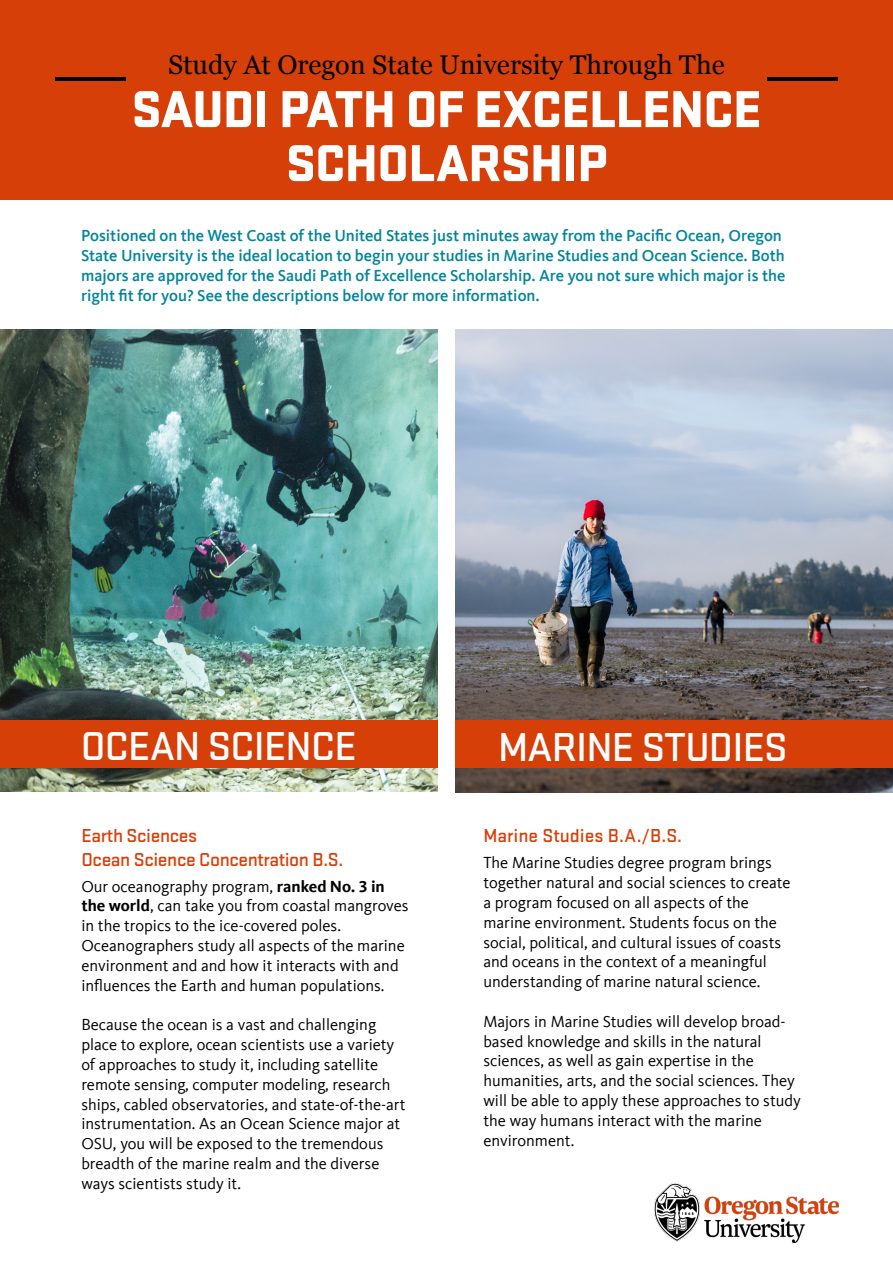
<style>
.page{position:relative;width:893px;height:1263px;background:#fff}
.page>*{position:absolute;margin:0;border:0;box-sizing:border-box;transform-origin:0 0}
.t1{font:900 54px/54px "Stratum 2";letter-spacing:-.02em;color:#fff;text-align:center}
.t2{font:500 42px "Stratum 2";letter-spacing:-.02em;color:#fff}
.t3{font:27px "Georgia";color:#000}
.t4{font:500 19.5px "Stratum 2";letter-spacing:-.02em;color:#d73f09}
.t5{font:500 19.5px "Stratum 2";color:#d73f09}
.t6{font:16.5px/19.8px "Kievit Offc";color:#000}
.t7{font:500 16.5px/19.8px "Kievit Offc";color:#00859b}
.s1{font-weight:700}
</style>
<div class="page">
<div style="left:0;top:0;width:893px;height:200px;background:#d73f09"></div>
<hr style="left:768px;top:78px;width:70px;height:3px;background:#000">
<hr style="left:55px;top:78px;width:70px;height:3px;background:#000">
<img style="left:0;top:330px;width:437px;height:461px">
<img style="left:455px;top:330px;width:438px;height:463px">
<div style="left:0;top:720px;width:437px;height:48px;background:#d73f09"></div>
<div style="left:455px;top:720px;width:438px;height:48px;background:#d73f09"></div>
<img style="left:655px;top:1183px;width:184px;height:59px">
<p class="t3" style="left:168px;top:45px;width:558px">Study At Oregon State University Through The</p>
<p class="t1" style="left:131px;top:79px;width:632px">SAUDI PATH OF EXCELLENCE<br>SCHOLARSHIP</p>
<p class="t7" style="left:81px;top:226px;width:706px">Positioned on the West Coast of the United States just minutes away from the Pacific Ocean, Oregon State University is the ideal location to begin your studies in Marine Studies and Ocean Science. Both majors are approved for the Saudi Path of Excellence Scholarship. Are you not sure which major is the right fit for you? See the descriptions below for more information.</p>
<p class="t2" style="left:81px;top:718px;width:277px">OCEAN SCIENCE</p>
<p class="t2" style="left:498px;top:719px;width:291px">MARINE STUDIES</p>
<p class="t4" style="left:81px;top:823px;width:117px">Earth Sciences</p>
<p class="t4" style="left:81px;top:846px;width:264px">Ocean Science Concentration B.S.</p>
<p class="t6" style="left:81px;top:876px;width:329px">Our oceanography program, <span class="s1">ranked No. 3 in the world</span>, can take you from coastal mangroves in the tropics to the ice-covered poles.<br>Oceanographers study all aspects of the marine environment and and how it interacts with and influences the Earth and human populations.</p>
<p class="t6" style="left:81px;top:1015px;width:326px">Because the ocean is a vast and challenging place to explore, ocean scientists use a variety of approaches to study it, including satellite remote sensing, computer modeling, research ships, cabled observatories, and state-of-the-art instrumentation. As an Ocean Science major at OSU, you will be exposed to the tremendous breadth of the marine realm and the diverse ways scientists study it.</p>
<p class="t5" style="left:483px;top:823px;width:200px">Marine Studies B.A./B.S.</p>
<p class="t6" style="left:483px;top:853px;width:309px">The Marine Studies degree program brings together natural and social sciences to create a program focused on all aspects of the marine environment. Students focus on the social, political, and cultural issues of coasts and oceans in the context of a meaningful understanding of marine natural science.</p>
<p class="t6" style="left:483px;top:1011px;width:319px">Majors in Marine Studies will develop broad&shy;based knowledge and skills in the natural sciences, as well as gain expertise in the humanities, arts, and the social sciences. They will be able to apply these approaches to study the way humans interact with the marine environment.</p>
</div>
